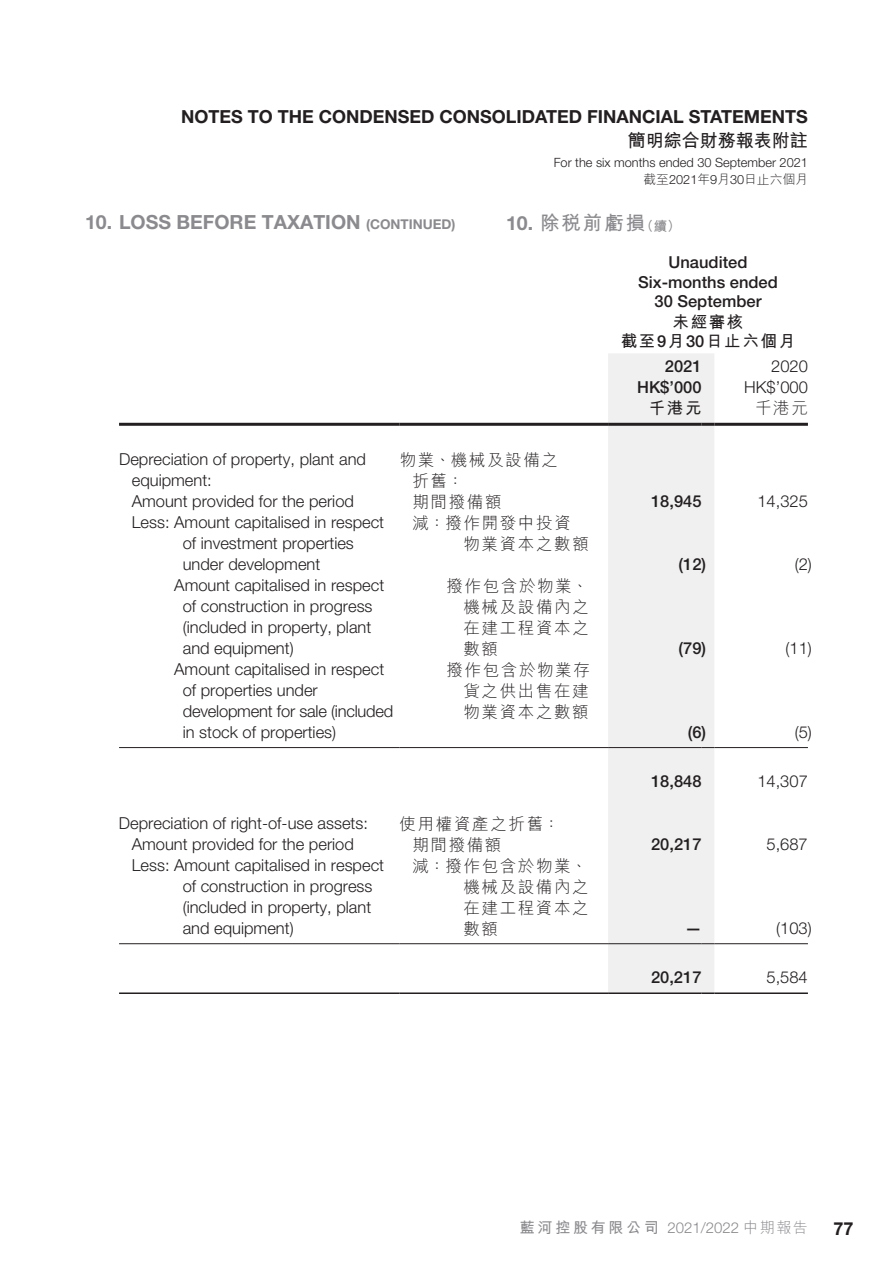
<style>
.page{position:relative;width:893px;height:1263px;background:#fff}
.page>*{position:absolute;margin:0;border:0;box-sizing:border-box;transform-origin:0 0}
.t1{font:700 19.5px "Helvetica Neue LT Std";color:#8b8a8e}
.t2{font:700 19.5px "M Hei HK";letter-spacing:.1em;color:#8b8a8e}
.t3{font:700 18px "Helvetica Neue LT Std";color:#231f20}
.t4{font:700 18px "M Hei HK";color:#231f20}
.t5{font:300 16.5px/21px "Helvetica Neue LT Std";color:#231f20}
.t6{font:300 16.5px/21px "M Hei HK";letter-spacing:.1em;color:#231f20;text-align:justify}
.t7{font:500 16.5px/19.5px "Helvetica Neue LT Std";color:#231f20;text-align:center}
.t8{font:700 16.5px/19.5px "M Hei HK";letter-spacing:.1em;color:#231f20;text-align:center}
.t9{font:300 15px "Helvetica Neue LT Std";color:#8b8a8e}
.t10{font:700 13.5px "Helvetica Neue LT Std";color:#8b8a8e}
.t11{font:300 12.75px "Helvetica Neue LT Std";color:#231f20}
.t12{font:300 12.75px "M Hei HK";color:#231f20}
.s1{font-family:"Helvetica Neue LT Std"}
.s2{font-size:13.5px}
.s3{font-family:"Helvetica Neue LT Std";font-weight:500}
.s4{font-family:"M Hei HK";font-weight:700}
.s5{font-family:"M Hei HK"}
</style>
<div class="page">
<div style="left:608px;top:354px;width:106px;height:638px;background:#eff0ef"></div>
<hr style="left:119px;top:747px;width:281px;height:1px;background:#231f20">
<hr style="left:400px;top:747px;width:208px;height:1px;background:#231f20">
<hr style="left:608px;top:747px;width:94px;height:1px;background:#231f20">
<svg style="left:702px;top:747px;width:12px;height:1px"></svg>
<hr style="left:714px;top:747px;width:94px;height:1px;background:#231f20">
<hr style="left:119px;top:943px;width:281px;height:1px;background:#231f20">
<hr style="left:400px;top:943px;width:208px;height:1px;background:#231f20">
<hr style="left:608px;top:943px;width:94px;height:1px;background:#231f20">
<svg style="left:702px;top:943px;width:12px;height:1px"></svg>
<hr style="left:714px;top:943px;width:94px;height:1px;background:#231f20">
<hr style="left:119px;top:992px;width:281px;height:2px;background:#231f20">
<hr style="left:400px;top:992px;width:208px;height:2px;background:#231f20">
<hr style="left:608px;top:992px;width:94px;height:2px;background:#231f20">
<svg style="left:702px;top:992px;width:12px;height:2px"></svg>
<hr style="left:714px;top:992px;width:94px;height:2px;background:#231f20">
<hr style="left:119px;top:423px;width:281px;height:3px;background:#231f20">
<hr style="left:400px;top:423px;width:208px;height:3px;background:#231f20">
<hr style="left:608px;top:423px;width:94px;height:3px;background:#231f20">
<svg style="left:702px;top:423px;width:12px;height:3px"></svg>
<hr style="left:714px;top:423px;width:94px;height:3px;background:#231f20">
<p class="t3" style="left:181px;top:105px;width:628px">NOTES TO THE CONDENSED CONSOLIDATED FINANCIAL STATEMENTS</p>
<p class="t4" style="left:628px;top:127px;width:182px">簡明綜合財務報表附註</p>
<p class="t11" style="left:554px;top:155px;width:256px">For the six months ended 30 September 2021</p>
<p class="t12" style="left:644px;top:173px;width:166px">截至<span class="s1">2021</span>年<span class="s1">9</span>月<span class="s1">30</span>日止六個月</p>
<p class="t1" style="left:85px;top:210px;width:305px">10. LOSS BEFORE TAXATION <span class="s2">(CONTINUED</span></p>
<p class="t10" style="left:452px;top:216px;width:5px">)</p>
<p class="t2" style="left:506px;top:209px;width:176px"><span class="s1">10.</span> 除稅前虧損<span class="s2">（續）</span></p>
<p class="t7" style="left:638px;top:253px;width:141px">Unaudited<br>Six-months ended<br>30 September</p>
<p class="t8" style="left:621px;top:310px;width:176px">未經審核<br>截至<span class="s3">9</span>月<span class="s3">30</span>日止六個月</p>
<p class="t7" style="left:665px;top:356px;width:38px">2021</p>
<p class="t5" style="left:771px;top:355px;width:38px">2020</p>
<p class="t7" style="left:637px;top:377px;width:66px">HK$’000</p>
<p class="t5" style="left:744px;top:376px;width:65px">HK$’000</p>
<p class="t8" style="left:649px;top:397px;width:54px">千港元</p>
<p class="t6" style="left:755px;top:397px;width:54px">千港元</p>
<p class="t5" style="left:132px;top:448px;width:236px;text-indent:-13px">Depreciation of property, plant and equipment:</p>
<p class="t6" style="left:412px;top:449px;width:147px;text-indent:-13px">物業、機械及設備之折舊：</p>
<p class="t5" style="left:132px;top:490px;width:224px">Amount provided for the period</p>
<p class="t6" style="left:412px;top:491px;width:91px">期間撥備額</p>
<p class="t7" style="left:651px;top:491px;width:52px">18,945</p>
<p class="t5" style="left:757px;top:490px;width:52px">14,325</p>
<p class="t5" style="left:183px;top:511px;width:203px;text-indent:-51px">Less: Amount capitalised in respect of investment properties under development</p>
<p class="t6" style="left:463px;top:512px;width:127px;text-indent:-51px">減：撥作開發中投資物業資本之數額</p>
<p class="t7" style="left:679px;top:554px;width:29px">(12)</p>
<p class="t5" style="left:795px;top:553px;width:19px">(2)</p>
<p class="t5" style="left:183px;top:574px;width:203px;text-indent:-8px">Amount capitalised in respect of construction in progress (included in property, plant and equipment)</p>
<p class="t6" style="left:463px;top:575px;width:127px;text-indent:-17px">撥作包含於物業、機械及設備內之在建工程資本之數額</p>
<p class="t5" style="left:183px;top:658px;width:212px;text-indent:-8px">Amount capitalised in respect of properties under development for sale (included in stock of properties)</p>
<p class="t6" style="left:463px;top:659px;width:128px;text-indent:-17px">撥作包含於物業存貨之供出售在建物業資本之數額</p>
<p class="t7" style="left:679px;top:638px;width:29px">(79)</p>
<p class="t5" style="left:785px;top:637px;width:28px">(11)</p>
<p class="t7" style="left:688px;top:722px;width:20px">(6)</p>
<p class="t5" style="left:795px;top:721px;width:19px">(5)</p>
<p class="t7" style="left:651px;top:771px;width:52px">18,848</p>
<p class="t5" style="left:757px;top:770px;width:52px">14,307</p>
<p class="t5" style="left:119px;top:812px;width:251px">Depreciation of right-of-use assets:</p>
<p class="t6" style="left:400px;top:813px;width:162px">使用權資產之折舊：</p>
<p class="t5" style="left:132px;top:833px;width:224px">Amount provided for the period</p>
<p class="t6" style="left:412px;top:834px;width:91px">期間撥備額</p>
<p class="t7" style="left:651px;top:834px;width:52px">20,217</p>
<p class="t5" style="left:766px;top:833px;width:43px">5,687</p>
<p class="t5" style="left:183px;top:854px;width:203px;text-indent:-51px">Less: Amount capitalised in respect of construction in progress (included in property, plant and equipment)</p>
<p class="t6" style="left:463px;top:855px;width:127px;text-indent:-51px">減：撥作包含於物業、機械及設備內之在建工程資本之數額</p>
<p class="t7" style="left:685px;top:918px;width:18px">—</p>
<p class="t5" style="left:776px;top:917px;width:37px">(103)</p>
<p class="t7" style="left:651px;top:968px;width:52px">20,217</p>
<p class="t5" style="left:766px;top:967px;width:43px">5,584</p>
<p class="t9" style="left:520px;top:1218px;width:289px"><span class="s4">藍河控股有限公司</span> 2021/2022 <span class="s5">中期報告</span></p>
<p class="t3" style="left:833px;top:1218px;width:22px">77</p>
</div>
